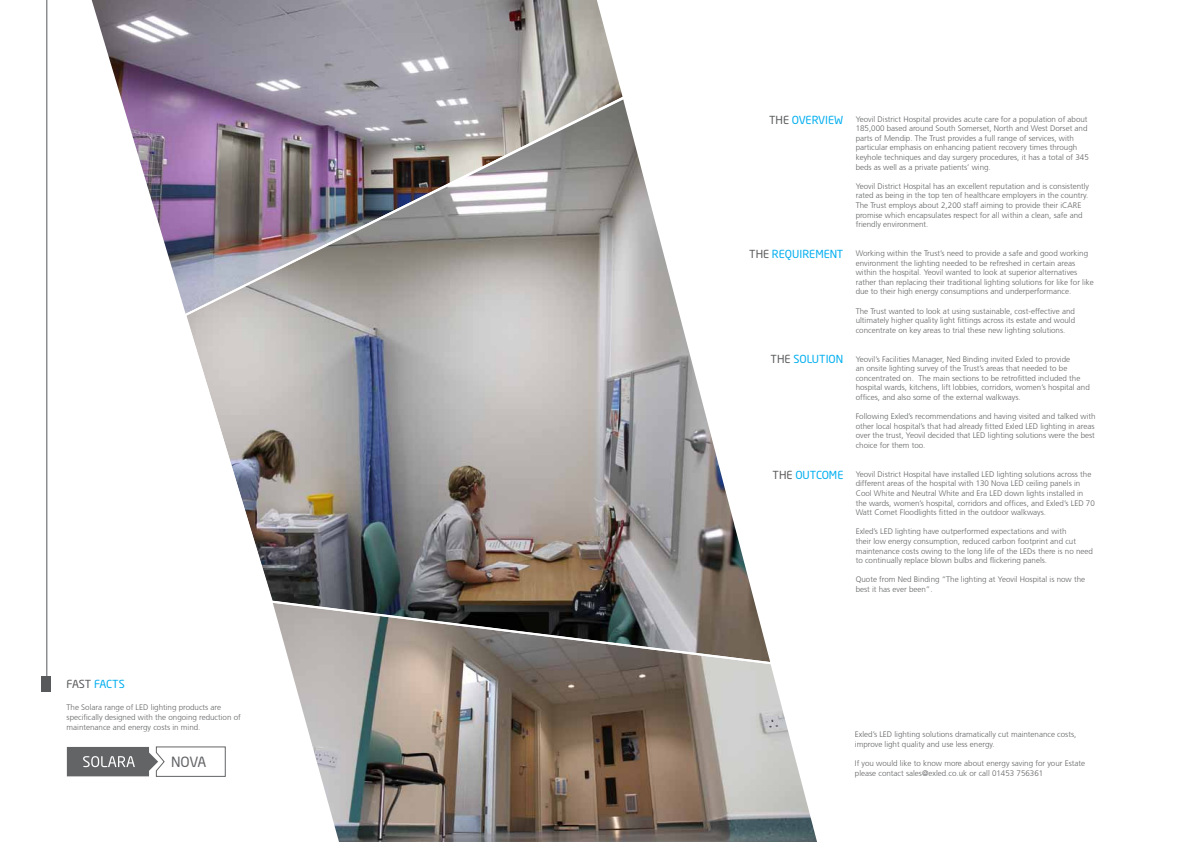
<style>
.page{position:relative;width:1191px;height:842px;background:#fff}
.page>*{position:absolute;margin:0;border:0;box-sizing:border-box;transform-origin:0 0}
.t1{font:14px "Neo Sans Std";color:#636466}
.t2{font:11px "Neo Sans Std";color:#00aeef}
.t3{font:11px "Neo Sans Std";color:#58595b}
.t4{font:300 8px/9.6px "Frutiger CE";color:#636466}
.s1{color:#58595b}
</style>
<div class="page">
<img style="left:339px;top:122px;width:415px;height:476px">
<svg style="left:41px;top:0;width:298px;height:776px"></svg>
<img style="left:92px;top:0;width:530px;height:314px">
<img style="left:273px;top:666px;width:544px;height:176px">
<img style="left:173px;top:93px;width:456px;height:229px">
<svg style="left:261px;top:598px;width:510px;height:68px;background:#7f7c78"></svg>
<hr style="left:46px;top:0;width:1px;height:677px;background:#58595b">
<div style="left:42px;top:677px;width:9px;height:15px;background:#58595b"></div>
<svg style="left:67px;top:746px;width:159px;height:31px"></svg>
<h2 class="t2" style="left:67px;top:677px;width:60px"><span class="s1">FAST</span> FACTS</h2>
<p class="t4" style="left:67px;top:703px;width:176px">The Solara range of LED lighting products are specifically designed with the ongoing reduction of maintenance and energy costs in mind.</p>
<h1 class="t1" style="left:171px;top:753px;width:37px">NOVA</h1>
<h2 class="t2" style="left:769px;top:113px;width:37px"><span class="s1">THE</span> OVERVIE</h2>
<h2 class="t2" style="left:834px;top:113px;width:11px">W</h2>
<h2 class="t2" style="left:749px;top:248px;width:51px"><span class="s1">THE</span> REQUIREMENT</h2>
<h2 class="t3" style="left:770px;top:353px;width:8px">THE</h2>
<h2 class="t2" style="left:793px;top:353px;width:51px">SOLUTION</h2>
<h2 class="t2" style="left:772px;top:469px;width:31px"><span class="s1">THE</span> OUTCOME</h2>
<p class="t4" style="left:855px;top:114px;width:235px">Yeovil District Hospital provides acute care for a population of about 185,000 based around South Somerset, North and West Dorset and parts of Mendip. The Trust provides a full range of services, with particular emphasis on enhancing patient recovery times through keyhole techniques and day surgery procedures, it has a total of 345 beds as well as a private patients’ wing.</p>
<p class="t4" style="left:855px;top:181px;width:235px">Yeovil District Hospital has an excellent reputation and is consistently rated as being in the top ten of healthcare employers in the country.<br>The Trust employs about 2,200 staff aiming to provide their iCARE promise which encapsulates respect for all within a clean, safe and friendly environment.</p>
<p class="t4" style="left:855px;top:248px;width:240px">Working within the Trust’s need to provide a safe and good working environment the lighting needed to be refreshed in certain areas within the hospital. Yeovil wanted to look at superior alternatives rather than replacing their traditional lighting solutions for like for like due to their high energy consumptions and underperformance.</p>
<p class="t4" style="left:855px;top:306px;width:221px;text-align:justify">The Trust wanted to look at using sustainable, cost-effective and ultimately higher quality light fittings across its estate and would concentrate on key areas to trial these new lighting solutions.</p>
<p class="t4" style="left:855px;top:354px;width:236px">Yeovil’s Facilities Manager, Ned Binding invited Exled to provide<br>an onsite lighting survey of the Trust’s areas that needed to be concentrated on. The main sections to be retrofitted included the hospital wards, kitchens, lift lobbies, corridors, women’s hospital and offices, and also some of the external walkways.</p>
<p class="t4" style="left:855px;top:411px;width:241px">Following Exled’s recommendations and having visited and talked with other local hospital’s that had already fitted Exled LED lighting in areas over the trust, Yeovil decided that LED lighting solutions were the best choice for them too.</p>
<p class="t4" style="left:855px;top:469px;width:241px">Yeovil District Hospital have installed LED lighting solutions across the different areas of the hospital with 130 Nova LED ceiling panels in Cool White and Neutral White and Era LED down lights installed in the wards, women’s hospital, corridors and offices, and Exled’s LED 70<br>Watt Comet Floodlights fitted in the outdoor walkways.</p>
<p class="t4" style="left:855px;top:527px;width:239px">Exled’s LED lighting have outperformed expectations and with<br>their low energy consumption, reduced carbon footprint and cut maintenance costs owing to the long life of the LEDs there is no need to continually replace blown bulbs and flickering panels.</p>
<p class="t4" style="left:855px;top:575px;width:231px">Quote from Ned Binding “The lighting at Yeovil Hospital is now the best it has ever been”.</p>
<p class="t4" style="left:855px;top:730px;width:223px">Exled’s LED lighting solutions dramatically cut maintenance costs, improve light quality and use less energy.</p>
<p class="t4" style="left:855px;top:758px;width:232px">If you would like to know more about energy saving for your Estate please contact sales@exled.co.uk or call 01453 756361</p>
</div>
